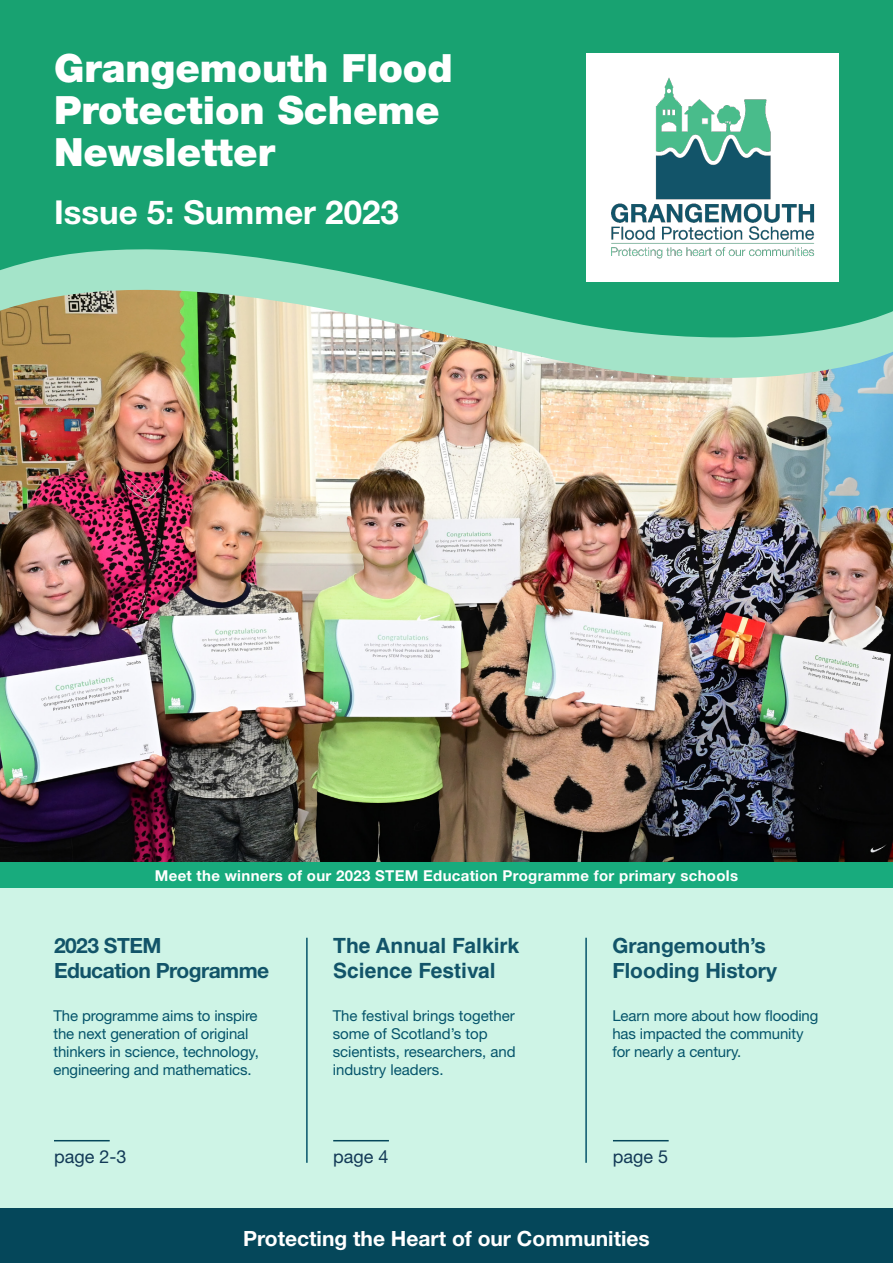
<style>
.page{position:relative;width:893px;height:1263px;background:#fff}
.page>*{position:absolute;margin:0;border:0;box-sizing:border-box;transform-origin:0 0}
.t1{font:900 39px/42px "Helvetica Neue LT Std";color:#fff}
.t2{font:700 33px "Helvetica Neue LT Std";color:#fff}
.t3{font:700 21px "Helvetica Neue LT Std";color:#fff}
.p_H3_article_name{font:700 21px/25.2px "Helvetica LT Std";color:#125469}
.p_H3_article_name-2{font:700 21px/25.2px "Helvetica Neue LT Std";color:#125469}
.p_H3_article_name-3{font:700 21px "Helvetica Neue LT Std";letter-spacing:-.025em;color:#125469}
.p_H4_page{font:18px "Helvetica Neue LT Std";color:#123956}
.p_H5_article_description{font:15px/18px "Helvetica Neue LT Std";letter-spacing:-.01em;color:#05546b}
.body_text{font:700 15px "Helvetica Neue LT Std";letter-spacing:.02em;color:#fff}
</style>
<div class="page">
<img style="left:0;top:378px;width:893px;height:484px">
<img style="left:0;top:350px;width:893px;height:28px">
<svg style="left:0;top:0;width:893px;height:350px;background:#35aa7c"></svg>
<div style="left:0;top:888px;width:893px;height:332px;background:#cef4e6"></div>
<div style="left:0;top:1209px;width:893px;height:54px;background:#05475a"></div>
<div style="left:0;top:862px;width:893px;height:26px;background:#18ab7d"></div>
<hr style="left:306px;top:938px;width:2px;height:225px;background:#06546a">
<hr style="left:585px;top:938px;width:2px;height:225px;background:#06546a">
<hr style="left:54px;top:1140px;width:56px;height:1px;background:#05475a">
<hr style="left:333px;top:1140px;width:56px;height:1px;background:#05475a">
<hr style="left:613px;top:1140px;width:56px;height:1px;background:#05475a">
<div style="left:587px;top:53px;width:252px;height:228px;background:#fff"></div>
<img style="left:611px;top:77px;width:204px;height:182px">
<p class="t1" style="left:54px;top:47px;width:400px">Grangemouth Flood<br>Protection Scheme<br>Newsletter</p>
<p class="t2" style="left:54px;top:192px;width:346px">Issue 5: Summer 2023</p>
<p class="body_text" style="left:155px;top:866px;width:585px">Meet the winners of our 2023 STEM Education Programme for primary schools</p>
<p class="p_H3_article_name-3" style="left:54px;top:932px;width:109px">2023 STEM</p>
<p class="p_H3_article_name-3" style="left:54px;top:957px;width:217px">Education Programme</p>
<p class="p_H3_article_name" style="left:333px;top:932px;width:187px">The Annual Falkirk<br>Science Festival</p>
<p class="p_H3_article_name-2" style="left:612px;top:932px;width:166px">Grangemouth’s<br>Flooding History</p>
<p class="p_H5_article_description" style="left:53px;top:1007px;width:207px">The programme aims to inspire the next generation of original thinkers in science, technology, engineering and mathematics.</p>
<p class="p_H5_article_description" style="left:333px;top:1007px;width:185px">The festival brings together some of Scotland’s top scientists, researchers, and industry leaders.</p>
<p class="p_H5_article_description" style="left:612px;top:1007px;width:207px">Learn more about how flooding has impacted the community for nearly a century.</p>
<p class="p_H4_page" style="left:54px;top:1145px;width:74px">page 2-3</p>
<p class="p_H4_page" style="left:333px;top:1145px;width:57px">page 4</p>
<p class="p_H4_page" style="left:613px;top:1145px;width:57px">page 5</p>
<p class="t3" style="left:243px;top:1226px;width:408px">Protecting the Heart of our Communities</p>
</div>
